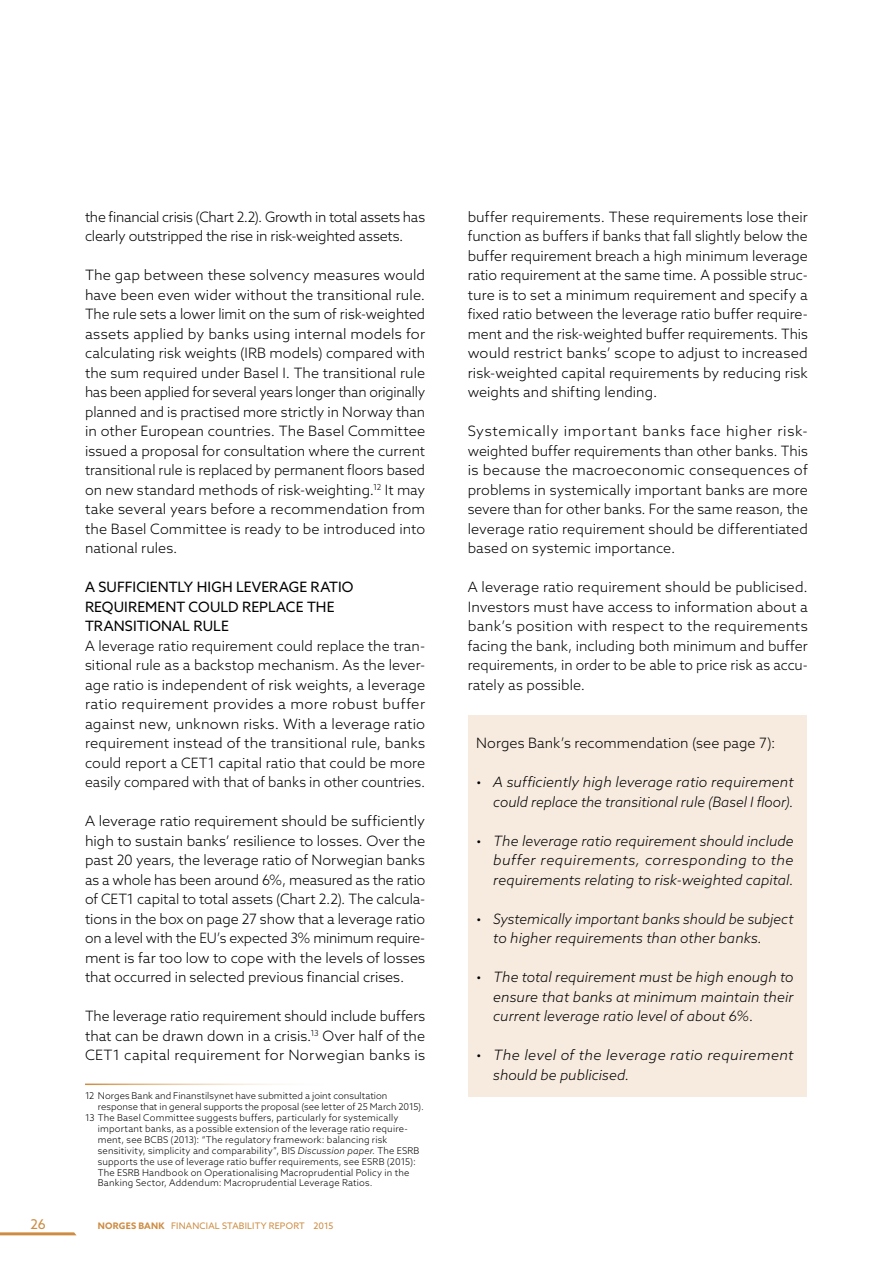
<style>
.page{position:relative;width:893px;height:1263px;background:#fff}
.page>*{position:absolute;margin:0;border:0;box-sizing:border-box;transform-origin:0 0}
.t1{font:300 14.25px/19.5px "Azo Sans";color:#000;text-align:justify}
.t2{font:italic 300 14.25px/19.5px "Azo Sans";letter-spacing:.005em;color:#000;text-align:justify}
.t3{font:300 14.25px/19.5px "Azo Sans";letter-spacing:-.02em;color:#000}
.t4{font:14.25px/19.5px "Azo Sans";letter-spacing:.005em;color:#000}
.t5{font:13.5px "Azo Sans";color:#cd8c41}
.t6{font:300 9.3px/10.8px "Azo Sans";letter-spacing:.02em;color:#000}
.t7{font:9px "Azo Sans";letter-spacing:.02em;color:#cd8c41}
.s1{font-style:italic}
.s2{font-weight:700}
.s3{font-style:normal}
</style>
<div class="page">
<svg style="left:0;top:1232px;width:76px;height:3px"></svg>
<div style="left:468px;top:715px;width:338px;height:382px;background:#f7ebdf"></div>
<p class="t3" style="left:85px;top:207px;width:342px">the financial crisis (Chart 2.2). Growth in total assets has clearly outstripped the rise in risk-weighted assets.</p>
<p class="t1" style="left:85px;top:265px;width:342px">The gap between these solvency measures would have been even wider without the transitional rule.<br>The rule sets a lower limit on the sum of risk-weighted assets applied by banks using internal models for calculating risk weights (IRB models) compared with the sum required under Basel I. The transitional rule has been applied for several years longer than originally planned and is practised more strictly in N orway than in other European countries. The Basel Committee issued a proposal for consultation where the current transitional rule is replaced by permanent floors based on new standard methods of risk-weighting.<sup>12</sup> It may take several years before a recommendation from the Basel Committee is ready to be introduced into national rules.</p>
<p class="t4" style="left:85px;top:577px;width:270px">A SUFFICIENTLY HIGH LEVERAGE RATIO<br>REQU IREMENT COULD REPLACE THE<br>TRANSITIONAL RULE</p>
<p class="t1" style="left:85px;top:636px;width:342px">A leverage ratio requirement could replace the tran&shy;sitional rule as a backstop mechanism. As the lever&shy;age ratio is independent of risk weights, a leverage ratio requirement provides a more robust buffer against new, unknown risks. With a leverage ratio requirement instead of the transitional rule, banks could report a CET1 capital ratio that could be more easily compared with that of banks in other countries.</p>
<p class="t1" style="left:85px;top:811px;width:342px">A leverage ratio requirement should be sufficiently high to sustain banks’ resilience to losses. Over the past 20 years, the leverage ratio of N orwegian banks as a whole has been around 6%, measured as the ratio of CET1 capital to total assets (Chart 2.2). The calcula&shy;tions in the box on page 27 show that a leverage ratio on a level with the EU’s expected 3% minimum require&shy;ment is far too low to cope with the levels of losses that occurred in selected previous financial crises.</p>
<p class="t1" style="left:85px;top:1006px;width:342px">The leverage ratio requirement should include buffers that can be drawn down in a crisis.<sup>13</sup> Over half of the CET1 capital requirement for N orwegian banks is</p>
<p class="t6" style="left:85px;top:1090px;width:304px">12 Norges Bank and Finanstilsynet have submitted a joint consultation</p>
<p class="t6" style="left:98px;top:1101px;width:328px">response that in general supports the proposal (see letter of 25 March 2015).</p>
<p class="t6" style="left:85px;top:1112px;width:315px">13 The Basel Committee suggests buffers, particularly for systemically</p>
<p class="t6" style="left:98px;top:1123px;width:311px">important banks, as a possible extension of the leverage ratio require-</p>
<p class="t6" style="left:98px;top:1134px;width:291px">ment, see BCBS (2013): “The regulatory framework: balancing risk</p>
<p class="t6" style="left:98px;top:1145px;width:306px">sensitivity, simplicity and comparability”, BIS <span class="s1">Discussion paper</span>. The ESRB</p>
<p class="t6" style="left:98px;top:1156px;width:271px">supports the use of leverage ratio buffer requirements, see ESRB</p>
<p class="t6" style="left:387px;top:1156px;width:30px">(2015):</p>
<p class="t6" style="left:98px;top:1167px;width:26px">The ESRB</p>
<p class="t6" style="left:98px;top:1167px;width:313px;text-indent:44px">Handbook on Operationalising Macroprudential Policy in the<br>Banking Sector, Addendum: Macroprudential Leverage Ratios.</p>
<p class="t5" style="left:31px;top:1215px;width:17px">26</p>
<p class="t7" style="left:98px;top:1220px;width:237px"><span class="s2">NORGES BANK</span> FINANCIAL STABILITY REPORT 2015</p>
<p class="t1" style="left:468px;top:207px;width:342px">buffer requirements. These requirements lose their function as buffers if banks that fall slightly below the buffer requirement breach a high minimum leverage ratio requirement at the same time. A possible struc&shy;ture is to set a minimum requirement and specify a fixed ratio between the leverage ratio buffer require&shy;ment and the risk-weighted buffer requirements. This would restrict banks’ scope to adjust to increased risk-weighted capital requirements by reducing risk weights and shifting lending.</p>
<p class="t1" style="left:468px;top:421px;width:342px">Systemically important banks face higher risk&shy;weighted buffer requirements than other banks. This is because the macroeconomic consequences of problems in systemically important banks are more severe than for other banks. For the same reason, the leverage ratio requirement should be differentiated based on systemic importance.</p>
<p class="t1" style="left:468px;top:577px;width:342px">A leverage ratio requirement should be publicised.<br>Investors must have access to information about a bank’s position with respect to the requirements facing the bank, including both minimum and buffer requirements, in order to be able to price risk as accu&shy;rately as possible.</p>
<p class="t1" style="left:476px;top:733px;width:301px">N orges Bank’s recommendation (see page 7):</p>
<p class="t2" style="left:476px;top:772px;width:319px;text-align:right"><span class="s3">•</span> A sufficiently high leverage ratio requirement could replace the transitional rule (Basel I floor).</p>
<p class="t2" style="left:493px;top:831px;width:302px;text-indent:-17px"><span class="s3">•</span> The leverage ratio requirement should include buffer requirements, corresponding to the requirements relating to risk-weighted capital.</p>
<p class="t2" style="left:493px;top:909px;width:302px;text-indent:-17px"><span class="s3">•</span> Systemically important banks should be subject to higher requirements than other banks.</p>
<p class="t2" style="left:493px;top:967px;width:302px;text-indent:-17px"><span class="s3">•</span> The total requirement must be high enough to ensure that banks at minimum maintain their current leverage ratio level of about 6%.</p>
<p class="t2" style="left:493px;top:1045px;width:302px;text-indent:-17px"><span class="s3">•</span> The level of the leverage ratio requirement should be publicised.</p>
</div>
